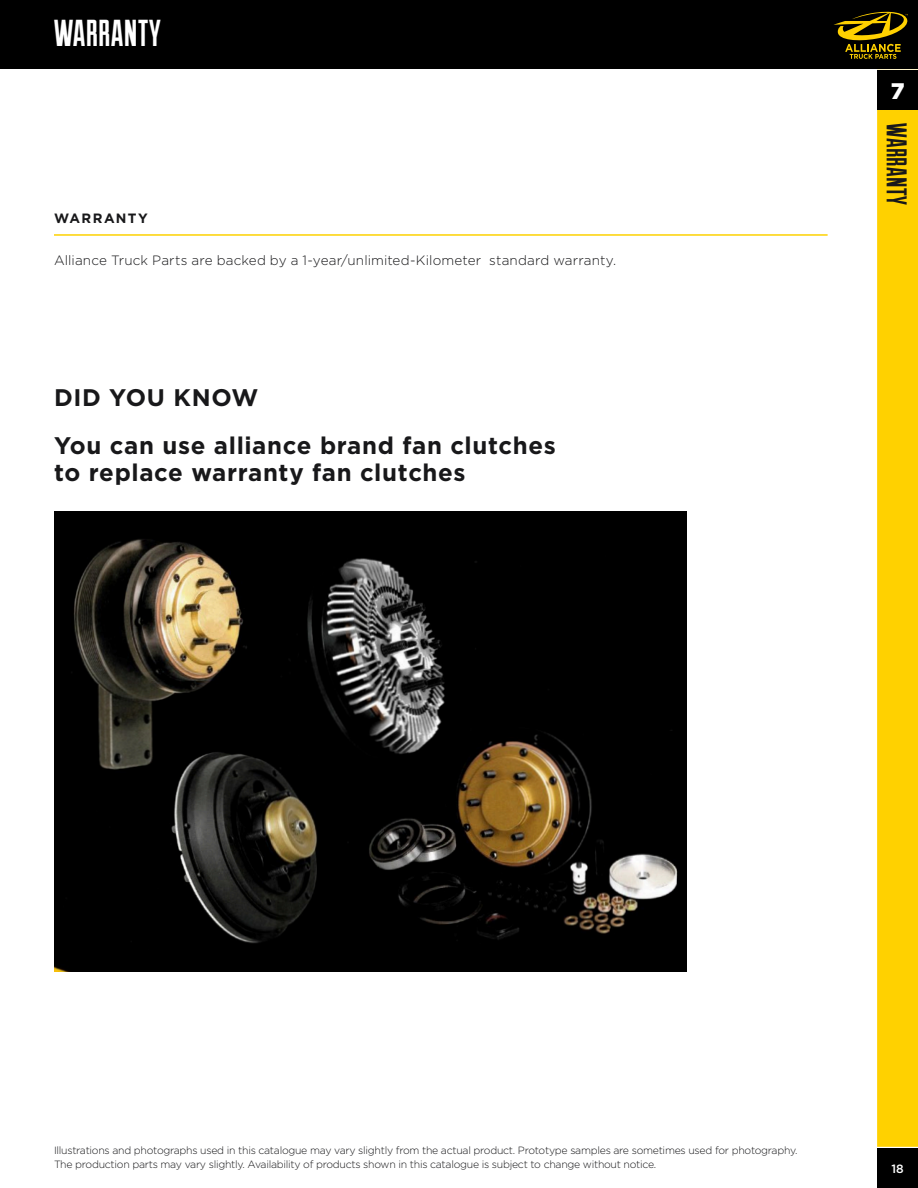
<style>
.page{position:relative;width:918px;height:1188px;background:#fff}
.page>*{position:absolute;margin:0;border:0;box-sizing:border-box;transform-origin:0 0}
.t1{font:37.5px "Duke Fill";letter-spacing:.01em;color:#fff}
.t2{font:28.5px "Duke Fill";letter-spacing:.01em;color:#18181a}
.t3{font:700 24px/48.3px "Gotham";letter-spacing:.025em;color:#18181a}
.t4{font:900 22.5px "Gotham";color:#fff}
.t5{font:300 13.5px "Gotham";letter-spacing:.01em;color:#18181a}
.t6{font:700 13.5px "Gotham";letter-spacing:.095em;color:#18181a}
.t7{font:500 12px "Gotham";color:#fff}
.t8{font:300 10.5px/13.5px "Gotham";letter-spacing:-.025em;color:#18181a}
</style>
<div class="page">
<div style="left:877px;top:110px;width:41px;height:1037px;background:#ffd100"></div>
<div style="left:877px;top:1148px;width:41px;height:40px;background:#000"></div>
<div style="left:877px;top:70px;width:41px;height:40px;background:#000"></div>
<div style="left:0;top:0;width:918px;height:68px;background:#000"></div>
<svg style="left:834px;top:11px;width:74px;height:48px"></svg>
<hr style="left:54px;top:234px;width:774px;height:2px;background:#fdd100">
<img style="left:54px;top:512px;width:632px;height:459px">
<h1 class="t1" style="left:54px;top:11px;width:108px">WARRANTY</h1>
<p class="t6" style="left:54px;top:209px;width:95px">WARRANTY</p>
<p class="t5" style="left:54px;top:252px;width:564px">Alliance Truck Parts are backed by a 1-year/unlimited-Kilometer standard warranty.</p>
<h3 class="t3" style="left:54px;top:373px;width:503px">DID YOU KNOW<br>You can use alliance brand fan clutches</h3>
<h3 class="t3" style="left:54px;top:448px;width:413px">to replace warranty fan clutches</h3>
<h3 class="t4" style="left:891px;top:75px;width:15px">7</h3>
<h2 class="t2" style="left:913px;top:123px;width:83px;rotate:90deg">WARRANTY</h2>
<p class="t8" style="left:54px;top:1143px;width:745px">Illustrations and photographs used in this catalogue may vary slightly from the actual product. Prototype samples are sometimes used for photography.<br>The production parts may vary slightly. Availability of products shown in this catalogue is subject to change without notice.</p>
<p class="t7" style="left:891px;top:1161px;width:14px">18</p>
</div>
